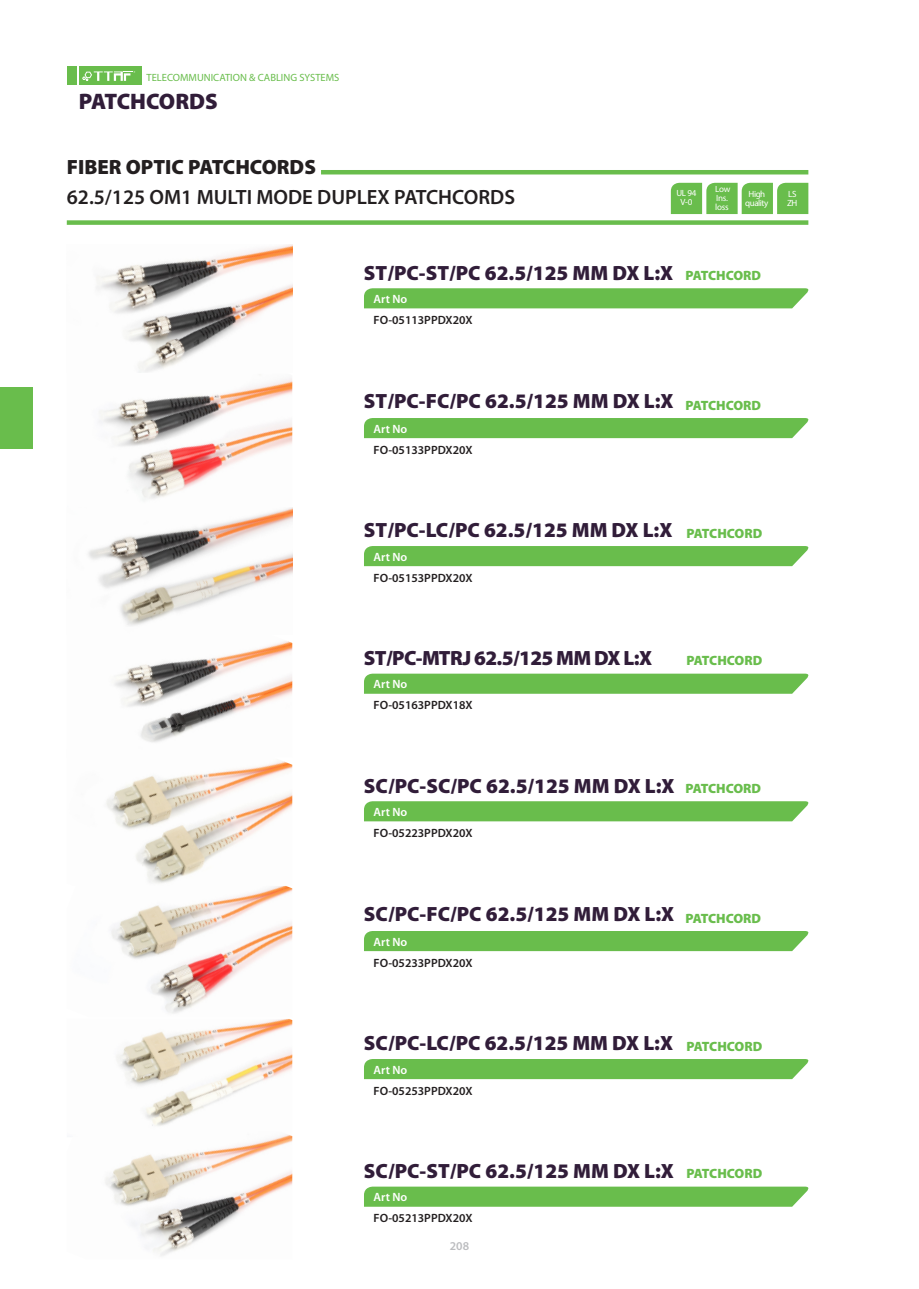
<style>
.page{position:relative;width:919px;height:1289px;background:#fff}
.page>*{position:absolute;margin:0;border:0;box-sizing:border-box;transform-origin:0 0}
.t1{font:900 22.5px "Myriad Pro";color:#311d39}
.t2{font:900 20.7px "Myriad Pro";color:#311d39}
.t3{font:600 20.7px "Myriad Pro";color:#231f20}
.t4{font:900 20.7px "Myriad Pro";letter-spacing:-.03em;color:#311d39}
.t5{font:900 20.7px "Myriad Pro";color:#231f20}
.t6{font:900 13.5px "Myriad Pro";letter-spacing:-.015em;color:#69bd4c}
.t7{font:600 12px "Myriad Pro";color:#231f20}
.t8{font:600 12px "Myriad Pro";color:#fff}
.t9{font:600 12px "Myriad Pro";color:#bcbdc0}
.t10{font:10.5px "Myriad Pro";color:#69bd4c}
.t11{font:9px/9px "Myriad Pro";letter-spacing:-.04em;color:#fff}
</style>
<div class="page">
<div style="left:67px;top:220px;width:741px;height:5px;background:#69bd4c"></div>
<hr style="left:321px;top:170px;width:487px;height:4px;background:#69bd4c">
<svg style="left:670px;top:183px;width:138px;height:31px;background:#79c45f"></svg>
<div style="left:364px;top:1186px;width:445px;height:20px;background:#69bd4c"></div>
<div style="left:364px;top:673px;width:445px;height:20px;background:#69bd4c"></div>
<div style="left:364px;top:801px;width:445px;height:20px;background:#69bd4c"></div>
<div style="left:364px;top:288px;width:445px;height:20px;background:#69bd4c"></div>
<div style="left:364px;top:1059px;width:445px;height:20px;background:#69bd4c"></div>
<div style="left:364px;top:546px;width:445px;height:20px;background:#69bd4c"></div>
<div style="left:364px;top:931px;width:445px;height:20px;background:#69bd4c"></div>
<div style="left:364px;top:418px;width:445px;height:20px;background:#69bd4c"></div>
<img style="left:96px;top:245px;width:196px;height:255px">
<img style="left:88px;top:507px;width:204px;height:119px">
<img style="left:114px;top:641px;width:178px;height:102px">
<img style="left:106px;top:761px;width:186px;height:365px">
<img style="left:105px;top:1134px;width:187px;height:122px">
<div style="left:79px;top:67px;width:62px;height:18px;background:#69bd4c"></div>
<svg style="left:82px;top:71px;width:53px;height:10px"></svg>
<div style="left:67px;top:67px;width:10px;height:18px;background:#69bd4c"></div>
<div style="left:0;top:387px;width:33px;height:61px;background:#69bd4c"></div>
<p class="t10" style="left:146px;top:71px;width:194px">TELECOMMUNICATION &amp; CABLING SYSTEMS</p>
<p class="t1" style="left:79px;top:89px;width:140px">PATCHCORDS</p>
<p class="t5" style="left:67px;top:155px;width:251px">FIBER OPTIC PATCHCORDS</p>
<p class="t3" style="left:67px;top:184px;width:450px">62.5/125 OM1 MULTI MODE DUPLEX PATCHCORDS</p>
<p class="t11" style="left:787px;top:189px;width:12px">LS<br>ZH</p>
<p class="t11" style="left:715px;top:184px;width:17px">Low<br>Ins. loss</p>
<p class="t11" style="left:676px;top:189px;width:22px;text-align:center">UL 94<br>V-0</p>
<p class="t11" style="left:745px;top:189px;width:25px;text-align:center">High quality</p>
<p class="t2" style="left:364px;top:261px;width:311px">ST/PC-ST/PC 62.5/125 MM DX L:X</p>
<p class="t8" style="left:373px;top:291px;width:35px">Art No</p>
<p class="t7" style="left:373px;top:312px;width:101px">FO-05113PPDX20X</p>
<p class="t6" style="left:685px;top:268px;width:77px">PATCHCORD</p>
<p class="t2" style="left:364px;top:389px;width:311px">ST/PC-FC/PC 62.5/125 MM DX L:X</p>
<p class="t8" style="left:373px;top:421px;width:35px">Art No</p>
<p class="t7" style="left:373px;top:442px;width:101px">FO-05133PPDX20X</p>
<p class="t6" style="left:685px;top:397px;width:77px">PATCHCORD</p>
<p class="t2" style="left:364px;top:518px;width:310px">ST/PC-LC/PC 62.5/125 MM DX L:X</p>
<p class="t8" style="left:373px;top:549px;width:35px">Art No</p>
<p class="t7" style="left:373px;top:570px;width:101px">FO-05153PPDX20X</p>
<p class="t6" style="left:686px;top:525px;width:77px">PATCHCORD</p>
<p class="t4" style="left:364px;top:646px;width:289px">ST/PC-MTRJ 62.5/125 MM DX L:X</p>
<p class="t8" style="left:373px;top:676px;width:35px">Art No</p>
<p class="t7" style="left:373px;top:697px;width:101px">FO-05163PPDX18X</p>
<p class="t6" style="left:686px;top:653px;width:77px">PATCHCORD</p>
<p class="t2" style="left:364px;top:774px;width:312px">SC/PC-SC/PC 62.5/125 MM DX L:X</p>
<p class="t8" style="left:373px;top:804px;width:35px">Art No</p>
<p class="t7" style="left:373px;top:825px;width:101px">FO-05223PPDX20X</p>
<p class="t6" style="left:685px;top:780px;width:77px">PATCHCORD</p>
<p class="t2" style="left:364px;top:902px;width:312px">SC/PC-FC/PC 62.5/125 MM DX L:X</p>
<p class="t8" style="left:373px;top:933px;width:35px">Art No</p>
<p class="t7" style="left:373px;top:954px;width:101px">FO-05233PPDX20X</p>
<p class="t6" style="left:685px;top:910px;width:77px">PATCHCORD</p>
<p class="t2" style="left:364px;top:1031px;width:310px">SC/PC-LC/PC 62.5/125 MM DX L:X</p>
<p class="t8" style="left:373px;top:1061px;width:35px">Art No</p>
<p class="t7" style="left:373px;top:1082px;width:101px">FO-05253PPDX20X</p>
<p class="t6" style="left:686px;top:1038px;width:77px">PATCHCORD</p>
<p class="t2" style="left:364px;top:1159px;width:311px">SC/PC-ST/PC 62.5/125 MM DX L:X</p>
<p class="t8" style="left:373px;top:1189px;width:35px">Art No</p>
<p class="t7" style="left:373px;top:1210px;width:101px">FO-05213PPDX20X</p>
<p class="t9" style="left:450px;top:1238px;width:21px">208</p>
<p class="t6" style="left:686px;top:1166px;width:77px">PATCHCORD</p>
</div>
